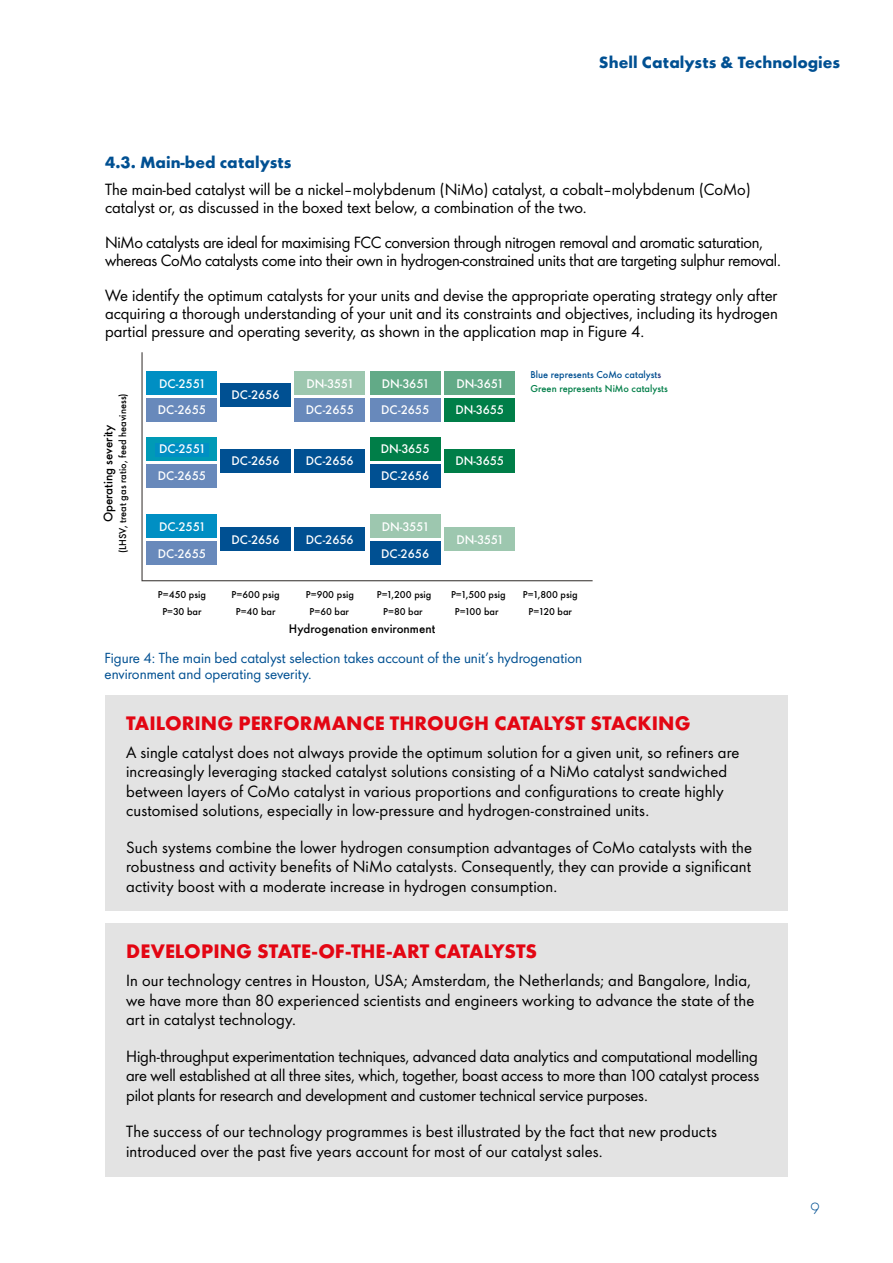
<style>
.page{position:relative;width:893px;height:1263px;background:#fff}
.page>*{position:absolute;margin:0;border:0;box-sizing:border-box;transform-origin:0 0}
.t1{font:700 18px "Shell";color:#e30613}
.t2{font:15px/19.5px "Shell";letter-spacing:.005em;color:#000}
.t3{font:15px/18px "Shell";letter-spacing:-.02em;color:#000}
.t4{font:700 15px "Shell";color:#005092}
.t5{font:300 15px "Shell";color:#005092}
.t6{font:13.5px/16.2px "Shell";color:#005092}
.t7{font:500 11.55px "Shell";color:#fff}
.t8{font:500 11.55px "Shell";color:#000}
.t9{font:500 9.15px "Shell";color:#000}
.t10{font:500 9.15px/13.8px "Shell";color:#007e48}
.s1{color:#005092}
.s2{color:#26367b}
</style>
<div class="page">
<svg style="left:141px;top:352px;width:452px;height:230px"></svg>
<div style="left:147px;top:437px;width:70px;height:23px;background:#009ab6"></div>
<div style="left:155px;top:444px;width:54px;height:13px;background:#008fc3"></div>
<div style="left:147px;top:371px;width:70px;height:24px;background:#008fc3"></div>
<div style="left:147px;top:514px;width:70px;height:24px;background:#008fc3"></div>
<div style="left:147px;top:398px;width:70px;height:23px;background:#6889bb"></div>
<div style="left:295px;top:398px;width:70px;height:23px;background:#6889bb"></div>
<div style="left:370px;top:398px;width:70px;height:23px;background:#6889bb"></div>
<div style="left:147px;top:464px;width:70px;height:23px;background:#6889bb"></div>
<div style="left:147px;top:542px;width:70px;height:23px;background:#6889bb"></div>
<div style="left:220px;top:449px;width:70px;height:23px;background:#005092"></div>
<div style="left:370px;top:464px;width:70px;height:23px;background:#005092"></div>
<div style="left:370px;top:542px;width:70px;height:23px;background:#005092"></div>
<div style="left:220px;top:383px;width:70px;height:23px;background:#005092"></div>
<div style="left:295px;top:449px;width:70px;height:23px;background:#005092"></div>
<div style="left:220px;top:527px;width:70px;height:24px;background:#005092"></div>
<div style="left:295px;top:527px;width:70px;height:24px;background:#005092"></div>
<div style="left:295px;top:371px;width:70px;height:24px;background:#9dc7af"></div>
<div style="left:370px;top:371px;width:70px;height:24px;background:#62aa87"></div>
<div style="left:444px;top:371px;width:71px;height:24px;background:#62aa87"></div>
<div style="left:444px;top:398px;width:71px;height:23px;background:#007e48"></div>
<div style="left:370px;top:437px;width:70px;height:23px;background:#007e48"></div>
<div style="left:444px;top:449px;width:71px;height:23px;background:#007e48"></div>
<div style="left:370px;top:514px;width:70px;height:24px;background:#9dc7af"></div>
<div style="left:444px;top:527px;width:71px;height:24px;background:#9dc7af"></div>
<div style="left:105px;top:696px;width:683px;height:215px;background:#e3e3e3"></div>
<div style="left:105px;top:923px;width:683px;height:254px;background:#e3e3e3"></div>
<p class="t4" style="left:599px;top:50px;width:243px">Shell Catalysts &amp; Technologies</p>
<p class="t4" style="left:105px;top:150px;width:188px">4.3. Main-bed catalysts</p>
<p class="t2" style="left:105px;top:179px;width:647px;line-height:18px">The main-bed catalyst will be a nickel–molybdenum (NiMo) catalyst, a cobalt–molybdenum (CoMo) catalyst or, as discussed in the boxed text below, a combination of the two.</p>
<p class="t3" style="left:105px;top:232px;width:677px">NiMo catalysts are ideal for maximising FCC conversion through nitrogen removal and aromatic saturation, whereas CoMo catalysts come into their own in hydrogen-constrained units that are targeting sulphur removal.</p>
<p class="t2" style="left:105px;top:285px;width:674px;line-height:18px;text-align:justify">We identify the optimum catalysts for your units and devise the appropriate operating strategy only after acquiring a thorough understanding of your unit and its constraints and objectives, including its hydrogen partial pressure and operating severity, as shown in the application map in Figure 4.</p>
<p class="t9" style="left:115px;top:553px;width:162px;rotate:-90deg">(LHSV, treat gas ratio, feed heaviness)</p>
<p class="t8" style="left:98px;top:522px;width:100px;rotate:-90deg">Operating severity</p>
<p class="t7" style="left:307px;top:373px;width:48px">DN-3551</p>
<p class="t7" style="left:382px;top:373px;width:48px">DN-3651</p>
<p class="t7" style="left:456px;top:373px;width:48px">DN-3651</p>
<p class="t7" style="left:455px;top:400px;width:50px">DN-3655</p>
<p class="t7" style="left:381px;top:439px;width:50px">DN-3655</p>
<p class="t7" style="left:455px;top:451px;width:50px">DN-3655</p>
<p class="t7" style="left:159px;top:373px;width:47px">DC-2551</p>
<p class="t7" style="left:232px;top:385px;width:50px">DC-2656</p>
<p class="t7" style="left:158px;top:400px;width:49px">DC-2655</p>
<p class="t7" style="left:306px;top:400px;width:49px">DC-2655</p>
<p class="t7" style="left:381px;top:400px;width:49px">DC-2655</p>
<p class="t7" style="left:159px;top:439px;width:47px">DC-2551</p>
<p class="t7" style="left:232px;top:451px;width:50px">DC-2656</p>
<p class="t7" style="left:306px;top:451px;width:50px">DC-2656</p>
<p class="t7" style="left:158px;top:466px;width:49px">DC-2655</p>
<p class="t7" style="left:381px;top:466px;width:50px">DC-2656</p>
<p class="t7" style="left:159px;top:517px;width:47px">DC-2551</p>
<p class="t7" style="left:382px;top:517px;width:48px">DN-3551</p>
<p class="t7" style="left:232px;top:529px;width:50px">DC-2656</p>
<p class="t7" style="left:306px;top:529px;width:50px">DC-2656</p>
<p class="t7" style="left:456px;top:529px;width:48px">DN-3551</p>
<p class="t7" style="left:158px;top:544px;width:49px">DC-2655</p>
<p class="t7" style="left:381px;top:544px;width:50px">DC-2656</p>
<p class="t10" style="left:530px;top:367px;width:139px"><span class="s1">Blue represents CoMo catalyst</span><span class="s2">s<br></span>Green represents NiMo catalysts</p>
<p class="t9" style="left:158px;top:587px;width:50px">P=450 psig</p>
<p class="t9" style="left:232px;top:587px;width:50px">P=600 psig</p>
<p class="t9" style="left:306px;top:587px;width:50px">P=900 psig</p>
<p class="t9" style="left:377px;top:587px;width:56px">P=1,200 psig</p>
<p class="t9" style="left:451px;top:587px;width:56px">P=1,500 psig</p>
<p class="t9" style="left:523px;top:587px;width:56px">P=1,800 psig</p>
<p class="t9" style="left:162px;top:604px;width:41px">P=30 bar</p>
<p class="t9" style="left:236px;top:604px;width:41px">P=40 bar</p>
<p class="t9" style="left:309px;top:604px;width:41px">P=60 bar</p>
<p class="t9" style="left:383px;top:604px;width:41px">P=80 bar</p>
<p class="t9" style="left:455px;top:604px;width:45px">P=100 bar</p>
<p class="t9" style="left:528px;top:604px;width:45px">P=120 bar</p>
<p class="t8" style="left:289px;top:619px;width:148px">Hydrogenation environment</p>
<p class="t6" style="left:105px;top:649px;width:479px">Figure 4: The main bed catalyst selection takes account of the unit’s hydrogenation environment and operating severity.</p>
<p class="t1" style="left:126px;top:708px;width:566px">TAILORING PERFORMANCE THROUGH CATALYST STACKING</p>
<p class="t2" style="left:126px;top:742px;width:615px">A single catalyst does not always provide the optimum solution for a given unit, so refiners are increasingly leveraging stacked catalyst solutions consisting of a NiMo catalyst sandwiched between layers of CoMo catalyst in various proportions and configurations to create highly customised solutions, especially in low-pressure and hydrogen-constrained units.</p>
<p class="t2" style="left:126px;top:837px;width:627px;text-align:justify">Such systems combine the lower hydrogen consumption advantages of CoMo catalysts with the robustness and activity benefits of NiMo catalysts. Consequently, they can provide a significant activity boost with a moderate increase in hydrogen consumption.</p>
<p class="t1" style="left:126px;top:936px;width:413px">DEVELOPING STATE-OF-THE-ART CATALYSTS</p>
<p class="t2" style="left:126px;top:970px;width:630px">In our technology centres in Houston, USA; Amsterdam, the Netherlands; and Bangalore, India, we have more than 80 experienced scientists and engineers working to advance the state of the art in catalyst technology.</p>
<p class="t2" style="left:126px;top:1045px;width:635px;text-align:justify">High-throughput experimentation techniques, advanced data analytics and computational modelling are well established at all three sites, which, together, boast access to more than 100 catalyst process pilot plants for research and development and customer technical service purposes.</p>
<p class="t2" style="left:126px;top:1121px;width:592px">The success of our technology programmes is best illustrated by the fact that new products introduced over the past five years account for most of our catalyst sales.</p>
<p class="t5" style="left:810px;top:1197px;width:11px">9</p>
</div>
